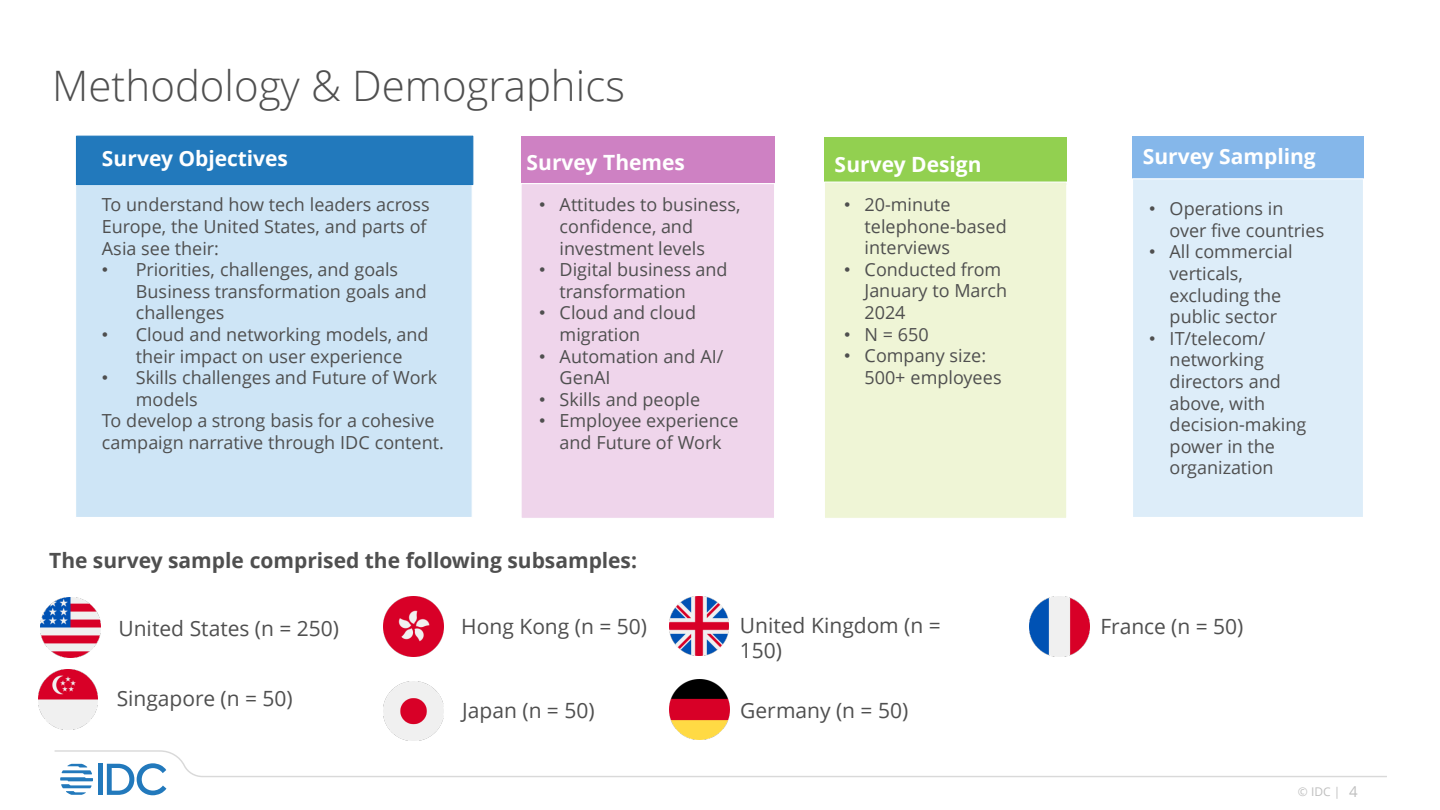
<style>
.page{position:relative;width:1440px;height:810px;background:#fff}
.page>*{position:absolute;margin:0;border:0;box-sizing:border-box;transform-origin:0 0}
.t1{font:300 42px "Open Sans";color:#4f4f4f}
.t2{font:21px/25.2px "Open Sans";color:#4f4f4f}
.t3{font:700 21px "Open Sans";color:#fff}
.t4{font:700 21px "Open Sans";color:#4f4f4f}
.t5{font:18px/21.6px "Open Sans";letter-spacing:-.005em;color:#4f4f4f}
.t6{font:12px "Open Sans";color:#bfbfbf}
.s1{font-family:"Arial"}
.s2{font-size:15px}
</style>
<div class="page">
<svg style="left:54px;top:750px;width:1333px;height:45px"></svg>
<div style="left:1132px;top:136px;width:232px;height:44px;background:#85b7ea"></div>
<div style="left:1132px;top:179px;width:232px;height:339px;background:#ddedf9"></div>
<div style="left:1132px;top:178px;width:232px;height:340px;border:1px solid #fff"></div>
<div style="left:75px;top:184px;width:398px;height:334px;background:#cee5f6;border:1px solid #fff"></div>
<div style="left:76px;top:136px;width:397px;height:49px;background:#2279bc"></div>
<div style="left:521px;top:136px;width:254px;height:48px;background:#ce81c3"></div>
<div style="left:521px;top:183px;width:254px;height:336px;background:#efd5eb;border:1px solid #fff"></div>
<div style="left:824px;top:137px;width:243px;height:48px;background:#92d050"></div>
<div style="left:824px;top:182px;width:243px;height:337px;background:#eff5d6;border:1px solid #fff"></div>
<img style="left:40px;top:598px;width:60px;height:59px">
<img style="left:38px;top:670px;width:60px;height:60px">
<img style="left:383px;top:596px;width:60px;height:60px">
<img style="left:383px;top:681px;width:60px;height:60px">
<img style="left:669px;top:596px;width:60px;height:60px">
<img style="left:669px;top:680px;width:60px;height:60px">
<img style="left:1030px;top:597px;width:60px;height:59px">
<h2 class="t1" style="left:52px;top:57px;width:575px">Methodology &amp; Demographics</h2>
<p class="t3" style="left:102px;top:143px;width:187px">Survey Objectives</p>
<p class="t3" style="left:1143px;top:142px;width:174px">Survey Sampling</p>
<p class="t5" style="left:102px;top:194px;width:329px">To understand how tech leaders across<br>Europe, the United States, and parts of<br>Asia see their:</p>
<p class="t5" style="left:136px;top:258px;width:292px;text-indent:-34px"><span class="s1">•</span> Priorities, challenges, and goals<br>Business transformation goals and challenges</p>
<p class="t5" style="left:102px;top:323px;width:328px;text-align:center"><span class="s1">•</span> Cloud and networking models, and their impact on user experience</p>
<p class="t5" style="left:136px;top:366px;width:303px;text-indent:-34px"><span class="s1">•</span> Skills challenges and Future of Work models</p>
<p class="t5" style="left:102px;top:410px;width:344px">To develop a strong basis for a cohesive campaign narrative through IDC content.</p>
<p class="t3" style="left:527px;top:148px;width:160px">Survey Themes</p>
<p class="t5" style="left:560px;top:194px;width:183px;text-indent:-20px"><span class="s1">•</span> Attitudes to business, confidence, and investment levels</p>
<p class="t5" style="left:560px;top:258px;width:169px;text-indent:-20px"><span class="s1">•</span> Digital business and transformation</p>
<p class="t5" style="left:560px;top:302px;width:138px;text-indent:-20px"><span class="s1">•</span> Cloud and cloud migration</p>
<p class="t5" style="left:560px;top:345px;width:165px;text-indent:-20px"><span class="s1">•</span> Automation and AI/<br>GenAI</p>
<p class="t5" style="left:539px;top:388px;width:162px"><span class="s1">•</span> Skills and people</p>
<p class="t5" style="left:539px;top:410px;width:201px;text-align:center"><span class="s1">•</span> Employee experience and Future of Work</p>
<p class="t3" style="left:835px;top:150px;width:148px">Survey Design</p>
<p class="t5" style="left:865px;top:193px;width:144px;text-indent:-20px"><span class="s1">•</span> 20-minute telephone-based interviews</p>
<p class="t5" style="left:865px;top:258px;width:144px;text-indent:-20px"><span class="s1">•</span> Conducted from<br>January to March<br>2024</p>
<p class="t5" style="left:844px;top:323px;width:86px"><span class="s1">•</span> N = 650</p>
<p class="t5" style="left:865px;top:344px;width:139px;text-indent:-20px"><span class="s1">•</span> Company size:<br>500+ employees</p>
<p class="t5" style="left:1170px;top:198px;width:156px;text-indent:-20px"><span class="s1">•</span> Operations in over five countries</p>
<p class="t5" style="left:1170px;top:241px;width:125px;text-indent:-20px"><span class="s1">•</span> All commercial verticals, excluding the public sector</p>
<p class="t5" style="left:1170px;top:327px;width:138px;text-indent:-20px"><span class="s1">•</span> IT/telecom/ networking directors and above, with decision-making power in the organization</p>
<p class="t4" style="left:49px;top:545px;width:590px">The survey sample comprised the following subsamples:</p>
<p class="t2" style="left:118px;top:615px;width:222px">United States (n = 250)</p>
<p class="t2" style="left:117px;top:686px;width:177px">Singapore (n = 50)</p>
<p class="t2" style="left:461px;top:614px;width:187px">Hong Kong (n = 50)</p>
<p class="t2" style="left:462px;top:697px;width:134px">Japan (n = 50)</p>
<p class="t2" style="left:740px;top:612px;width:202px">United Kingdom (n =<br>150)</p>
<p class="t2" style="left:740px;top:697px;width:169px">Germany (n = 50)</p>
<p class="t2" style="left:1101px;top:614px;width:144px">France (n = 50)</p>
<p class="t6" style="left:1298px;top:784px;width:61px">© IDC | <span class="s2">4</span></p>
</div>
